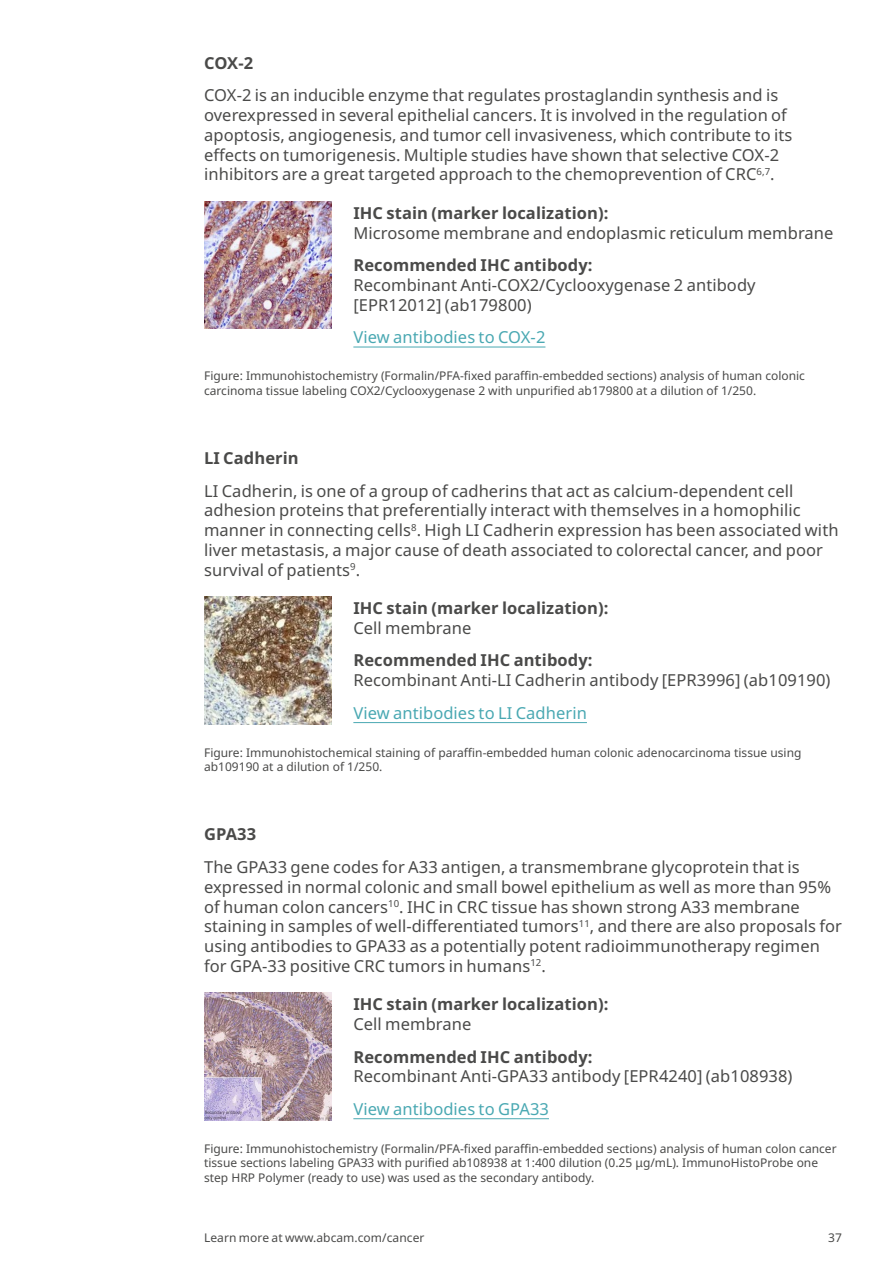
<style>
.page{position:relative;width:893px;height:1263px;background:#fff}
.page>*{position:absolute;margin:0;border:0;box-sizing:border-box;transform-origin:0 0}
.t1{font:16.5px/19.8px "Noto Sans";letter-spacing:.005em;color:#4a4a49}
.t2{font:700 16.5px "Noto Sans";letter-spacing:.005em;color:#4a4a49}
.t3{font:16.5px "Noto Sans";letter-spacing:.005em;color:#49a8b2}
.t4{font:12px/14.4px "Noto Sans";color:#4a4a49}
</style>
<div class="page">
<img style="left:204px;top:201px;width:128px;height:128px">
<hr style="left:353px;top:347px;width:192px;height:1px;background:#49a8b2">
<img style="left:204px;top:596px;width:128px;height:128px">
<hr style="left:353px;top:722px;width:234px;height:1px;background:#49a8b2">
<img style="left:204px;top:992px;width:128px;height:128px">
<hr style="left:353px;top:1118px;width:196px;height:1px;background:#49a8b2">
<p class="t2" style="left:204px;top:53px;width:51px">COX-2</p>
<p class="t1" style="left:204px;top:86px;width:590px">COX-2 is an inducible enzyme that regulates prostaglandin synthesis and is overexpressed in several epithelial cancers. It is involved in the regulation of apoptosis, angiogenesis, and tumor cell invasiveness, which contribute to its effects on tumorigenesis. Multiple studies have shown that selective COX-2 inhibitors are a great targeted approach to the chemoprevention of CRC<sup>6,7</sup>.</p>
<p class="t2" style="left:353px;top:203px;width:257px">IHC stain (marker localization):</p>
<p class="t1" style="left:353px;top:223px;width:482px">Microsome membrane and endoplasmic reticulum membrane</p>
<p class="t2" style="left:353px;top:256px;width:241px">Recommended IHC antibody:</p>
<p class="t1" style="left:353px;top:275px;width:404px">Recombinant Anti-COX2/Cyclooxygenase 2 antibody [EPR12012] (ab179800)</p>
<p class="t3" style="left:353px;top:328px;width:194px">View antibodies to COX-2</p>
<p class="t4" style="left:204px;top:369px;width:602px">Figure: Immunohistochemistry (Formalin/PFA-fixed paraffin-embedded sections) analysis of human colonic carcinoma tissue labeling COX2/Cyclooxygenase 2 with unpurified ab179800 at a dilution of 1/250.</p>
<p class="t2" style="left:204px;top:449px;width:96px">LI Cadherin</p>
<p class="t1" style="left:204px;top:481px;width:636px">LI Cadherin, is one of a group of cadherins that act as calcium-dependent cell adhesion proteins that preferentially interact with themselves in a homophilic manner in connecting cells<sup>8</sup>. High LI Cadherin expression has been associated with liver metastasis, a major cause of death associated to colorectal cancer, and poor survival of patients<sup>9</sup>.</p>
<p class="t2" style="left:353px;top:599px;width:257px">IHC stain (marker localization):</p>
<p class="t1" style="left:353px;top:618px;width:120px">Cell membrane</p>
<p class="t2" style="left:353px;top:651px;width:241px">Recommended IHC antibody:</p>
<p class="t1" style="left:353px;top:671px;width:479px">Recombinant Anti-LI Cadherin antibody [EPR3996] (ab109190)</p>
<p class="t3" style="left:353px;top:703px;width:235px">View antibodies to LI Cadherin</p>
<p class="t4" style="left:204px;top:745px;width:599px">Figure: Immunohistochemical staining of paraffin-embedded human colonic adenocarcinoma tissue using ab109190 at a dilution of 1/250.</p>
<p class="t2" style="left:204px;top:825px;width:54px">GPA33</p>
<p class="t1" style="left:204px;top:857px;width:639px">The GPA33 gene codes for A33 antigen, a transmembrane glycoprotein that is expressed in normal colonic and small bowel epithelium as well as more than 95% of human colon cancers<sup>10</sup>. IHC in CRC tissue has shown strong A33 membrane staining in samples of well-differentiated tumors<sup>11</sup>, and there are also proposals for using antibodies to GPA33 as a potentially potent radioimmunotherapy regimen for GPA-33 positive CRC tumors in humans<sup>12</sup>.</p>
<p class="t2" style="left:353px;top:995px;width:257px">IHC stain (marker localization):</p>
<p class="t1" style="left:353px;top:1014px;width:120px">Cell membrane</p>
<p class="t2" style="left:353px;top:1047px;width:241px">Recommended IHC antibody:</p>
<p class="t1" style="left:353px;top:1067px;width:441px">Recombinant Anti-GPA33 antibody [EPR4240] (ab108938)</p>
<p class="t3" style="left:353px;top:1099px;width:197px">View antibodies to GPA33</p>
<p class="t4" style="left:204px;top:1141px;width:634px">Figure: Immunohistochemistry (Formalin/PFA-fixed paraffin-embedded sections) analysis of human colon cancer tissue sections labeling GPA33 with purified ab108938 at 1:400 dilution (0.25 μg/mL). ImmunoHistoProbe one step HRP Polymer (ready to use) was used as the secondary antibody.</p>
<p class="t4" style="left:204px;top:1230px;width:222px">Learn more at www.abcam.com/cancer</p>
<p class="t4" style="left:828px;top:1230px;width:15px">37</p>
</div>
